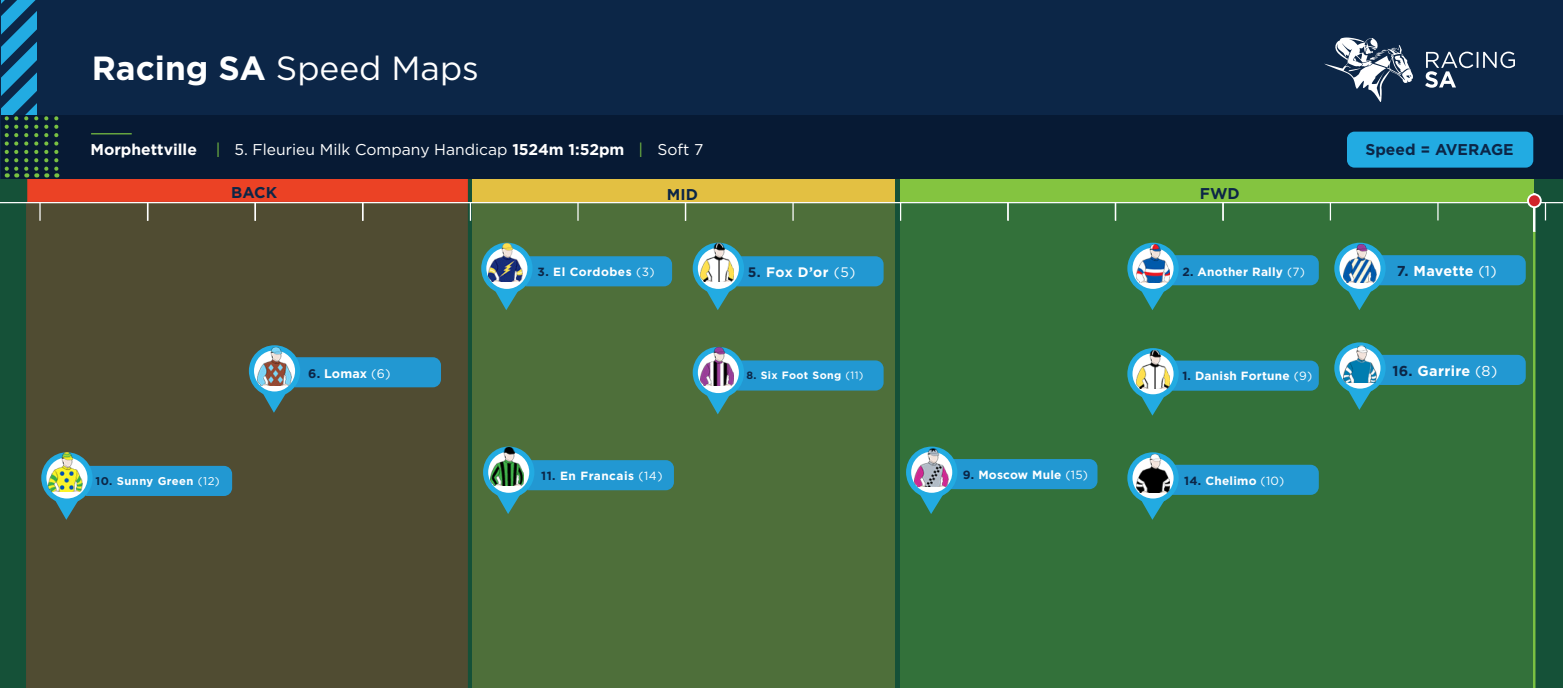
<style>
.page{position:relative;width:1563px;height:688px;background:#fff}
.page>*{position:absolute;margin:0;border:0;box-sizing:border-box;transform-origin:0 0}
.t1{font:33.5px "Gotham HTF";color:#fff}
.t2{font:15.62px "Gotham";color:#fff}
.t3{font:700 15.62px "Gotham HTF";color:#0c2647}
.t4{font:700 14.38px "Gotham HTF";letter-spacing:.02em;color:#fff}
.t5{font:700 13.75px "Gotham HTF";color:#fff}
.t6{font:700 12.5px "Gotham HTF";letter-spacing:.01em;color:#fff}
.t7{font:700 11.88px "Gotham HTF";letter-spacing:.02em;color:#fff}
.t8{font:700 11.88px "Gotham HTF";letter-spacing:.04em;color:#fff}
.t9{font:700 11.25px "Gotham HTF";letter-spacing:.04em;color:#fff}
.t10{font:700 10.62px "Gotham HTF";letter-spacing:.04em;color:#fff}
.s1{font-weight:700}
.s2{font-family:"Gotham HTF";font-weight:700}
.s3{font-family:"Gotham HTF";color:#79c142}
.s4{color:#0c2647}
.s5{font-family:"Gotham";font-weight:400}
</style>
<div class="page">
<div style="left:0;top:178px;width:1562px;height:510px;background:#155138"></div>
<div style="left:28px;top:178px;width:440px;height:24px;background:#eb4225;border:1px solid #eb3e26"></div>
<div style="left:472px;top:179px;width:423px;height:23px;background:#e3c042"></div>
<div style="left:900px;top:179px;width:633px;height:23px;background:#84c440"></div>
<div style="left:26px;top:203px;width:442px;height:485px;background:#504c32"></div>
<div style="left:472px;top:202px;width:423px;height:486px;background:#4e6f3a"></div>
<div style="left:900px;top:203px;width:632px;height:485px;background:#33713a"></div>
<div style="left:0;top:0;width:1562px;height:178px;background:#0c2647"></div>
<hr style="left:0;top:202px;width:1562px;height:1px;background:#fff">
<div style="left:1px;top:115px;width:1561px;height:63px;background:#071a34"></div>
<svg style="left:470px;top:203px;width:1px;height:18px"></svg>
<svg style="left:577px;top:203px;width:1px;height:18px"></svg>
<hr style="left:91px;top:133px;width:41px;height:1px;background:#79c142">
<svg style="left:1425px;top:52px;width:90px;height:36px"></svg>
<svg style="left:1324px;top:37px;width:89px;height:65px"></svg>
<svg style="left:685px;top:203px;width:1px;height:18px"></svg>
<svg style="left:792px;top:203px;width:1px;height:18px"></svg>
<svg style="left:900px;top:203px;width:1px;height:18px"></svg>
<svg style="left:44px;top:116px;width:4px;height:61px"></svg>
<svg style="left:54px;top:116px;width:4px;height:61px"></svg>
<svg style="left:1px;top:0;width:37px;height:177px"></svg>
<hr style="left:1532px;top:231px;width:3px;height:457px;background:#79c142">
<hr style="left:1532px;top:193px;width:3px;height:39px;background:#fff">
<div style="left:1528px;top:194px;width:12px;height:13px;background:#d1232a;border-radius:50%"></div>
<div style="left:1527px;top:193px;width:14px;height:15px;border:2px solid #fff;border-radius:50%"></div>
<svg style="left:1007px;top:203px;width:1px;height:18px"></svg>
<svg style="left:1114px;top:203px;width:2px;height:18px"></svg>
<svg style="left:1222px;top:203px;width:1px;height:18px"></svg>
<svg style="left:1329px;top:203px;width:2px;height:17px"></svg>
<svg style="left:1437px;top:203px;width:1px;height:17px"></svg>
<svg style="left:1544px;top:203px;width:2px;height:17px"></svg>
<svg style="left:39px;top:203px;width:2px;height:18px"></svg>
<svg style="left:147px;top:203px;width:1px;height:18px"></svg>
<svg style="left:254px;top:203px;width:2px;height:18px"></svg>
<svg style="left:362px;top:203px;width:1px;height:18px"></svg>
<svg style="left:1127px;top:348px;width:191px;height:67px"></svg>
<img style="left:1136px;top:350px;width:33px;height:38px">
<svg style="left:1127px;top:243px;width:191px;height:67px"></svg>
<img style="left:1136px;top:244px;width:33px;height:39px">
<svg style="left:1334px;top:243px;width:191px;height:67px"></svg>
<img style="left:1343px;top:244px;width:33px;height:39px">
<svg style="left:1334px;top:342px;width:191px;height:68px"></svg>
<img style="left:1343px;top:344px;width:33px;height:38px">
<svg style="left:1127px;top:452px;width:191px;height:67px"></svg>
<img style="left:1136px;top:454px;width:33px;height:38px">
<svg style="left:906px;top:446px;width:191px;height:68px"></svg>
<img style="left:914px;top:448px;width:34px;height:38px">
<svg style="left:483px;top:446px;width:191px;height:68px"></svg>
<img style="left:490px;top:447px;width:34px;height:38px">
<svg style="left:481px;top:247px;width:191px;height:63px"></svg>
<img style="left:489px;top:243px;width:33px;height:38px">
<svg style="left:692px;top:351px;width:191px;height:63px"></svg>
<img style="left:700px;top:347px;width:33px;height:38px">
<svg style="left:249px;top:345px;width:192px;height:67px;background:#3f717c"></svg>
<img style="left:258px;top:347px;width:33px;height:38px">
<svg style="left:692px;top:247px;width:191px;height:63px"></svg>
<img style="left:700px;top:243px;width:33px;height:38px">
<svg style="left:41px;top:452px;width:191px;height:67px;background:#40727c"></svg>
<img style="left:49px;top:453px;width:33px;height:38px">
<div style="left:1347px;top:132px;width:186px;height:36px;background:#22abe2;border-radius:8px"></div>
<p class="t1" style="left:92px;top:49px;width:389px"><span class="s1">Racing SA</span> Speed Maps</p>
<p class="t2" style="left:90px;top:141px;width:614px"><span class="s2">Morphettville</span> <span class="s3">|</span> 5. Fleurieu Milk Company Handicap <span class="s2">1524m 1:52pm</span> <span class="s3">|</span> Soft 7</p>
<p class="t3" style="left:231px;top:184px;width:47px">BACK</p>
<p class="t3" style="left:667px;top:185px;width:33px">MID</p>
<p class="t3" style="left:1199px;top:184px;width:41px">FWD</p>
<p class="t3" style="left:1365px;top:141px;width:150px">Speed = AVERAGE</p>
<p class="t9" style="left:96px;top:474px;width:126px"><span class="s4">10.</span> Sunny Green <span class="s5">(12)</span></p>
<p class="t8" style="left:537px;top:265px;width:119px"><span class="s4">3.</span> El Cordobes <span class="s5">(3)</span></p>
<p class="t5" style="left:748px;top:264px;width:109px"><span class="s4">5.</span> Fox D’or <span class="s5">(5)</span></p>
<p class="t6" style="left:308px;top:366px;width:84px"><span class="s4">6.</span> Lomax <span class="s5">(6)</span></p>
<p class="t10" style="left:746px;top:369px;width:119px"><span class="s4">8.</span> Six Foot Song <span class="s5">(11)</span></p>
<p class="t8" style="left:541px;top:469px;width:123px"><span class="s4">11.</span> En Francais <span class="s5">(14)</span></p>
<p class="t7" style="left:963px;top:468px;width:127px"><span class="s4">9.</span> Moscow Mule <span class="s5">(15)</span></p>
<p class="t7" style="left:1182px;top:265px;width:124px"><span class="s4">2.</span> Another Rally <span class="s5">(7)</span></p>
<p class="t4" style="left:1396px;top:263px;width:101px"><span class="s4">7.</span> Mavette <span class="s5">(1)</span></p>
<p class="t7" style="left:1182px;top:369px;width:131px"><span class="s4">1.</span> Danish Fortune <span class="s5">(9)</span></p>
<p class="t7" style="left:1184px;top:473px;width:102px"><span class="s4">14.</span> Chelimo <span class="s5">(10)</span></p>
<p class="t4" style="left:1392px;top:362px;width:106px"><span class="s4">16.</span> Garrire <span class="s5">(8)</span></p>
</div>
